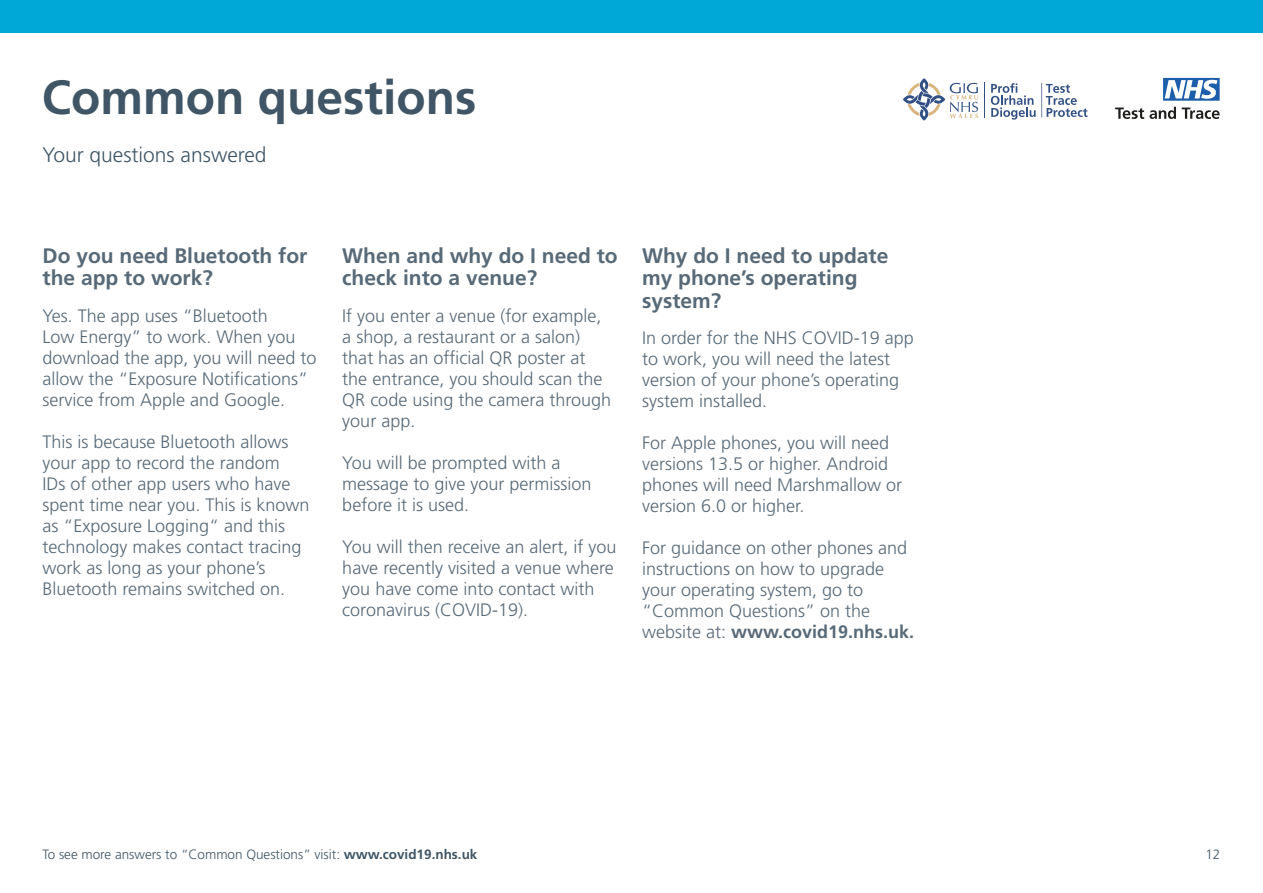
<style>
.page{position:relative;width:1263px;height:893px;background:#fff}
.page>*{position:absolute;margin:0;border:0;box-sizing:border-box;transform-origin:0 0}
.Page_title{font:700 48px "Frutiger";color:#405565}
.Text_title{font:700 21px/22.5px "Frutiger";color:#586977}
.Page_Subtitle{font:300 21px "Frutiger";color:#405565}
.Text{font:300 18px/21px "Frutiger";color:#586977}
.t1{font:300 13.5px "Frutiger";color:#405565}
.s1{font-weight:700}
</style>
<div class="page">
<svg style="left:1163px;top:78px;width:57px;height:23px"></svg>
<svg style="left:1115px;top:107px;width:61px;height:12px"></svg>
<svg style="left:1182px;top:108px;width:38px;height:11px"></svg>
<hr style="left:1041px;top:83px;width:1px;height:34px;background:#325084">
<svg style="left:991px;top:83px;width:44px;height:37px"></svg>
<svg style="left:1046px;top:84px;width:41px;height:33px"></svg>
<hr style="left:984px;top:83px;width:1px;height:35px;background:#325084">
<svg style="left:903px;top:78px;width:75px;height:43px"></svg>
<div style="left:0;top:0;width:1263px;height:32px;background:#00a8d7"></div>
<p class="Page_title" style="left:42px;top:69px;width:436px">Common questions</p>
<p class="Page_Subtitle" style="left:43px;top:142px;width:226px">Your questions answered</p>
<p class="Text_title" style="left:43px;top:244px;width:266px">Do you need Bluetooth for the app to work?</p>
<p class="Text" style="left:43px;top:305px;width:276px">Yes. The app uses “Bluetooth<br>Low Energy” to work. When you download the app, you will need to allow the “Exposure Notifications” service from Apple and Google.</p>
<p class="Text" style="left:43px;top:431px;width:269px">This is because Bluetooth allows your app to record the random<br>IDs of other app users who have spent time near you. This is known as “Exposure Logging“ and this technology makes contact tracing work as long as your phone’s<br>Bluetooth remains switched on.</p>
<p class="Text_title" style="left:342px;top:244px;width:277px">When and why do I need to check into a venue?</p>
<p class="Text" style="left:342px;top:305px;width:261px">If you enter a venue (for example,</p>
<p class="Text" style="left:342px;top:326px;width:270px">a shop, a restaurant or a salon) that has an official QR poster at the entrance, you should scan the<br>QR code using the camera through your app.</p>
<p class="Text" style="left:342px;top:452px;width:251px">You will be prompted with a message to give your permission before it is used.</p>
<p class="Text" style="left:342px;top:536px;width:276px">You will then receive an alert, if you have recently visited a venue where you have come into contact with coronavirus (COVID-19).</p>
<p class="Text_title" style="left:642px;top:244px;width:248px">Why do I need to update my phone’s operating system?</p>
<p class="Text" style="left:642px;top:328px;width:273px">In order for the NHS COVID-19 app to work, you will need the latest version of your phone’s operating system installed.</p>
<p class="Text" style="left:642px;top:433px;width:262px">For Apple phones, you will need versions 13.5 or higher. Android phones will need Marshmallow or version 6.0 or higher.</p>
<p class="Text" style="left:642px;top:538px;width:274px">For guidance on other phones and instructions on how to upgrade your operating system, go to “Common Questions” on the website at: <span class="s1">www.covid19.nhs.uk.</span></p>
<p class="t1" style="left:43px;top:847px;width:436px">To see more answers to “Common Questions” visit: <span class="s1">www.covid19.nhs.uk</span></p>
<p class="t1" style="left:1205px;top:847px;width:17px">12</p>
</div>
